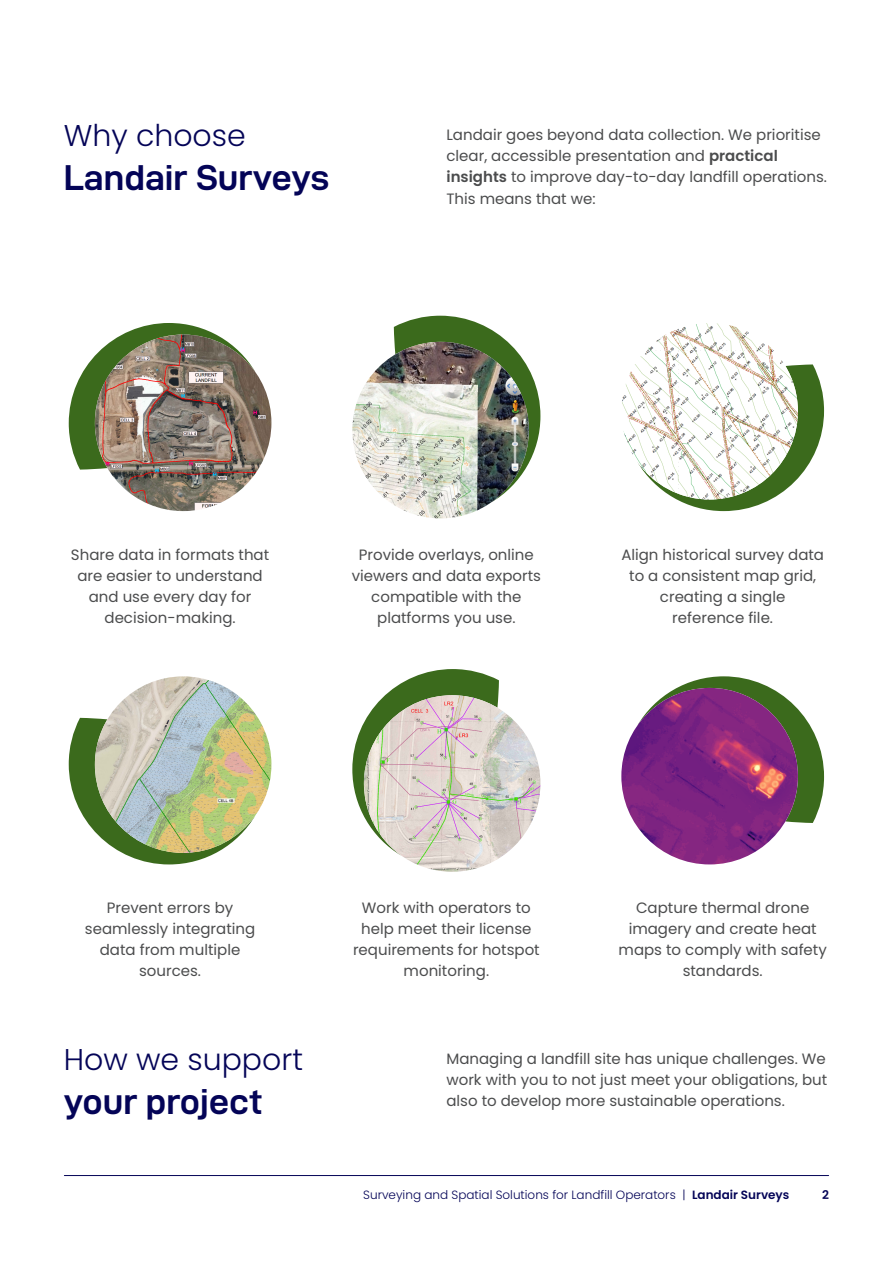
<style>
.page{position:relative;width:893px;height:1263px;background:#fff}
.page>*{position:absolute;margin:0;border:0;box-sizing:border-box;transform-origin:0 0}
.t1{font:36px "D DIN Exp Bold";color:#040457}
.t2{font:300 30px "Poppins";color:#040457}
.t3{font:15px/21px "Poppins";color:#4b4c4d;text-align:center}
.t4{font:300 12px "Poppins";color:#040457}
.t5{font:600 12px "Poppins";color:#040457}
.s1{font-weight:600}
</style>
<div class="page">
<hr style="left:64px;top:1175px;width:765px;height:1px;background:#040457">
<svg style="left:69px;top:323px;width:186px;height:147px"></svg>
<img style="left:95px;top:335px;width:176px;height:176px;border-radius:88px">
<svg style="left:638px;top:364px;width:186px;height:147px"></svg>
<img style="left:621px;top:323px;width:177px;height:176px;border-radius:88px">
<svg style="left:394px;top:316px;width:146px;height:186px"></svg>
<img style="left:352px;top:342px;width:177px;height:176px;border-radius:88px">
<svg style="left:637px;top:676px;width:187px;height:147px"></svg>
<img style="left:621px;top:688px;width:177px;height:176px;border-radius:88px">
<svg style="left:69px;top:718px;width:186px;height:146px"></svg>
<img style="left:95px;top:676px;width:176px;height:177px;border-radius:88px">
<svg style="left:352px;top:669px;width:147px;height:187px"></svg>
<img style="left:364px;top:695px;width:176px;height:177px;border-radius:88px">
<p class="t2" style="left:64px;top:118px;width:184px">Why choose</p>
<p class="t1" style="left:64px;top:158px;width:267px">Landair Surveys</p>
<p class="t3" style="left:446px;top:125px;width:382px;text-align:left">Landair goes beyond data collection. We prioritise clear, accessible presentation and <span class="s1">practical insights</span> to improve day-to-day landfill operations.<br>This means that we:</p>
<p class="t3" style="left:71px;top:544px;width:200px">Share data in formats that are easier to understand and use every day for decision-making.</p>
<p class="t3" style="left:621px;top:544px;width:204px">Align historical survey data to a consistent map grid, creating a single<br>reference file.</p>
<p class="t3" style="left:352px;top:544px;width:191px">Provide overlays, online viewers and data exports compatible with the platforms you use.</p>
<p class="t3" style="left:353px;top:898px;width:188px">Work with operators to help meet their license requirements for hotspot monitoring.</p>
<p class="t3" style="left:85px;top:898px;width:172px">Prevent errors by seamlessly integrating data from multiple sources.</p>
<p class="t3" style="left:619px;top:898px;width:210px">Capture thermal drone imagery and create heat maps to comply with safety standards.</p>
<p class="t2" style="left:64px;top:1042px;width:241px">How we support</p>
<p class="t1" style="left:64px;top:1081px;width:201px">your project</p>
<p class="t3" style="left:446px;top:1048px;width:382px;text-align:justify">Managing a landfill site has unique challenges. We work with you to not just meet your obligations, but also to develop more sustainable operations.</p>
<p class="t4" style="left:363px;top:1188px;width:428px">Surveying and Spatial Solutions for Landfill Operators | <span class="s1">Landair Surveys</span></p>
<p class="t5" style="left:822px;top:1188px;width:8px">2</p>
</div>
